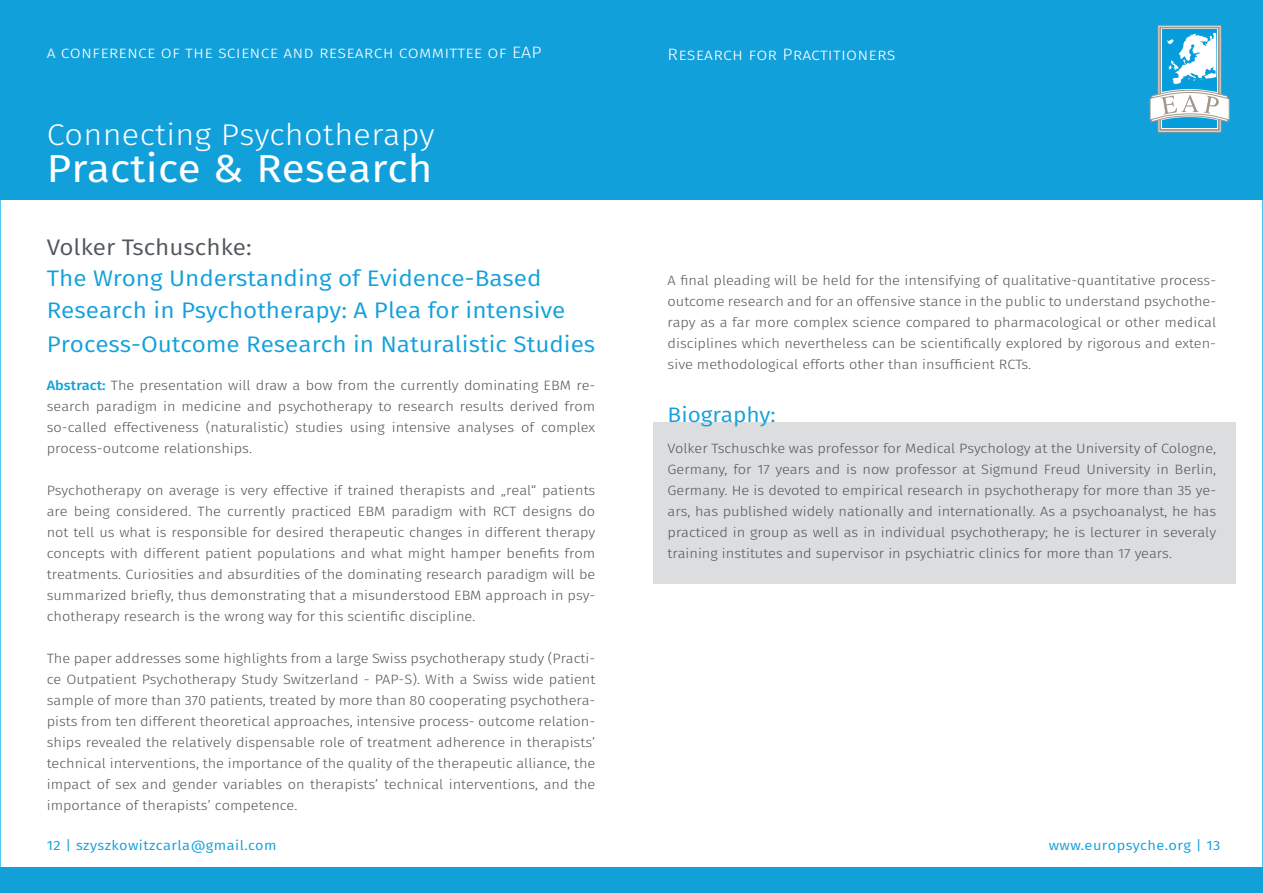
<style>
.page{position:relative;width:1263px;height:893px;background:#fff}
.page>*{position:absolute;margin:0;border:0;box-sizing:border-box;transform-origin:0 0}
.t1{font:39px "Fira Sans";letter-spacing:.005em;color:#fff;scale:1.08 1}
.t2{font:300 30px "Fira Sans";color:#fff;scale:1.08 1}
.t3{font:22.5px/31.5px "Fira Sans";color:#12a0db;scale:1.08 1}
.t4{font:22.5px "Fira Sans";color:#52575b;scale:1.08 1}
.t5{font:21px "Fira Sans";color:#12a0db;scale:1.08 1}
.t6{font:300 16.5px "Fira Sans";letter-spacing:.01em;color:#fff;scale:1.08 1}
.t7{font:300 13.5px/21px "Fira Sans";color:#52575b;text-align:justify;scale:1.08 1}
.t8{font:13.5px "Fira Sans";letter-spacing:.03em;color:#12a0db;scale:1.08 1}
.s1{font-weight:500;color:#12a0db}
</style>
<div class="page">
<div style="left:0;top:0;width:1263px;height:200px;background:#12a0db"></div>
<div style="left:0;top:867px;width:1263px;height:26px;background:#12a0db"></div>
<div style="left:653px;top:422px;width:583px;height:162px;background:#dcdddf"></div>
<div style="left:1162px;top:29px;width:55px;height:99px;background:#069ddc"></div>
<div style="left:1158px;top:25px;width:63px;height:107px;border:1px solid #a19689"></div>
<div style="left:1159px;top:27px;width:61px;height:104px;border:2px solid #a19689"></div>
<svg style="left:1150px;top:33px;width:79px;height:90px"></svg>
<p class="t6" style="left:47px;top:41px;width:460px">a conference of the science and research committee of EAP</p>
<h2 class="t2" style="left:47px;top:113px;width:361px">Connecting Psychotherapy</h2>
<h1 class="t1" style="left:47px;top:139px;width:359px">Practice &amp; Research</h1>
<h3 class="t4" style="left:47px;top:230px;width:191px">Volker Tschuschke:</h3>
<h3 class="t3" style="left:47px;top:262px;width:482px">The Wrong Understanding of Evidence-Based<br>Research in Psychotherapy: A Plea for intensive</h3>
<h3 class="t3" style="left:47px;top:328px;width:509px">Process-Outcome Research in Naturalistic Studies</h3>
<p class="t7" style="left:47px;top:375px;width:509px"><span class="s1">Abstract:</span> The presentation will draw a bow from the currently dominating EBM re&shy;search paradigm in medicine and psychotherapy to research results derived from so-called effectiveness (naturalistic) studies using intensive analyses of complex process-outcome relationships.</p>
<p class="t7" style="left:47px;top:480px;width:509px">Psychotherapy on average is very effective if trained therapists and „real“ patients are being considered. The currently practiced EBM paradigm with RCT designs do not tell us what is responsible for desired therapeutic changes in different therapy concepts with different patient populations and what might hamper benefits from treatments. Curiosities and absurdities of the dominating research paradigm will be summarized briefly, thus demonstrating that a misunderstood EBM approach in psy&shy;chotherapy research is the wrong way for this scientific discipline.</p>
<p class="t7" style="left:47px;top:648px;width:509px">The paper addresses some highlights from a large Swiss psychotherapy study (Practi&shy;ce Outpatient Psychotherapy Study Switzerland - PAP-S). With a Swiss wide patient sample of more than 370 patients, treated by more than 80 cooperating psychothera&shy;pists from ten different theoretical approaches, intensive process- outcome relation&shy;ships revealed the relatively dispensable role of treatment adherence in therapists’ technical interventions, the importance of the quality of the therapeutic alliance, the impact of sex and gender variables on therapists’ technical interventions, and the importance of therapists’ competence.</p>
<p class="t6" style="left:668px;top:42px;width:213px">Research for Practitioners</p>
<p class="t7" style="left:668px;top:270px;width:509px">A final pleading will be held for the intensifying of qualitative-quantitative process&shy;outcome research and for an offensive stance in the public to understand psychothe&shy;rapy as a far more complex science compared to pharmacological or other medical disciplines which nevertheless can be scientifically explored by rigorous and exten&shy;sive methodological efforts other than insufficient RCTs.</p>
<h3 class="t5" style="left:668px;top:399px;width:102px">Biography:</h3>
<p class="t7" style="left:668px;top:438px;width:509px">Volker Tschuschke was professor for Medical Psychology at the University of Cologne, Germany, for 17 years and is now professor at Sigmund Freud University in Berlin, Germany. He is devoted to empirical research in psychotherapy for more than 35 ye&shy;ars, has published widely nationally and internationally. As a psychoanalyst, he has practiced in group as well as in individual psychotherapy; he is lecturer in severaly training institutes and supervisor in psychiatric clinics for more than 17 years.</p>
<p class="t8" style="left:47px;top:836px;width:214px">12 | szyszkowitzcarla@gmail.com</p>
<p class="t8" style="left:1049px;top:836px;width:160px">www.europsyche.org | 13</p>
</div>
